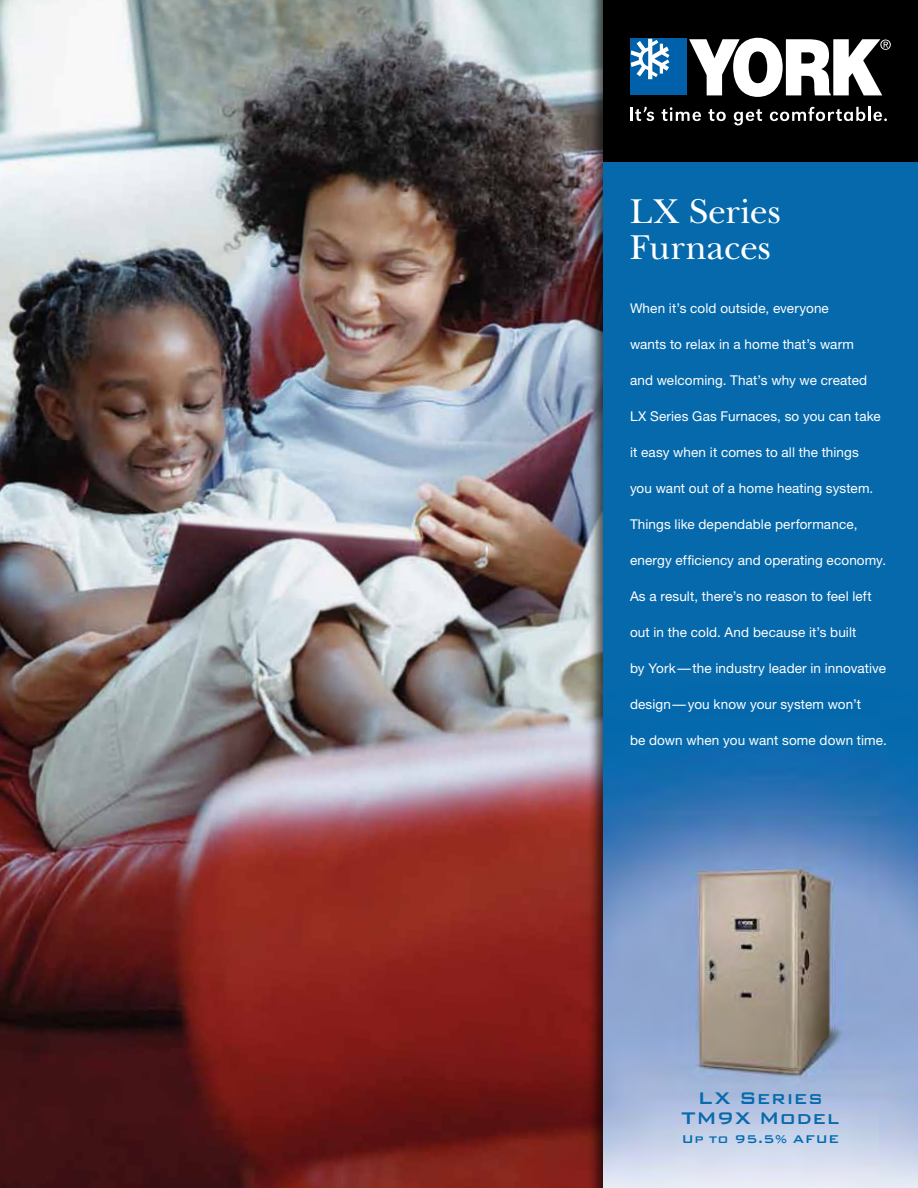
<style>
.page{position:relative;width:918px;height:1188px;background:#fff}
.page>*{position:absolute;margin:0;border:0;box-sizing:border-box;transform-origin:0 0}
.t1{font:36px/36px "New Baskerville";color:#fff}
.t2{font:22.5px "Bank Gothic BT Medium SC850";color:#066aad}
.t3{font:19.2px "Bank Gothic BT Medium SC850";color:#066aad}
.t4{font:15px "Bank Gothic BT Medium SC850";letter-spacing:.02em;color:#066aad}
.t5{font:13.5px "Helvetica Neue";letter-spacing:.01em;color:#fff}
.s1{font-size:22.5px}
.s2{font-size:19.2px}
.s3{font-size:12.75px}
</style>
<div class="page">
<img style="left:0;top:0;width:587px;height:1188px">
<div style="left:587px;top:0;width:331px;height:1188px;background:#000;opacity:.65"></div>
<div style="left:603px;top:0;width:315px;height:162px;background:#000"></div>
<div style="left:631px;top:39px;width:56px;height:56px;background:#0060a9"></div>
<svg style="left:631px;top:39px;width:38px;height:40px"></svg>
<svg style="left:630px;top:107px;width:24px;height:14px"></svg>
<svg style="left:662px;top:107px;width:39px;height:14px"></svg>
<svg style="left:708px;top:109px;width:18px;height:12px"></svg>
<svg style="left:734px;top:109px;width:28px;height:16px"></svg>
<svg style="left:770px;top:107px;width:95px;height:14px"></svg>
<hr style="left:868px;top:107px;width:3px;height:14px;background:#fff">
<svg style="left:873px;top:112px;width:14px;height:9px"></svg>
<svg style="left:689px;top:38px;width:202px;height:59px"></svg>
<h1 class="t1" style="left:630px;top:193px;width:152px">LX Series<br>Furnaces</h1>
<p class="t5" style="left:630px;top:300px;width:200px">When it’s cold outside, everyone</p>
<p class="t5" style="left:630px;top:336px;width:225px">wants to relax in a home that’s warm</p>
<p class="t5" style="left:630px;top:372px;width:239px">and welcoming. That’s why we created</p>
<p class="t5" style="left:630px;top:408px;width:252px">LX Series Gas Furnaces, so you can take</p>
<p class="t5" style="left:630px;top:444px;width:230px">it easy when it comes to all the things</p>
<p class="t5" style="left:630px;top:480px;width:245px">you want out of a home heating system.</p>
<p class="t5" style="left:630px;top:516px;width:229px">Things like dependable performance,</p>
<p class="t5" style="left:630px;top:552px;width:258px">energy efficiency and operating economy.</p>
<p class="t5" style="left:630px;top:588px;width:243px">As a result, there’s no reason to feel left</p>
<p class="t5" style="left:630px;top:624px;width:228px">out in the cold. And because it’s built</p>
<p class="t5" style="left:630px;top:660px;width:258px">by York—the industry leader in innovative</p>
<p class="t5" style="left:630px;top:696px;width:233px">design—you know your system won’t</p>
<p class="t5" style="left:630px;top:732px;width:258px">be down when you want some down time.</p>
<h3 class="t3" style="left:698px;top:1089px;width:123px"><span class="s1">LX S</span>eries</h3>
<h2 class="t2" style="left:681px;top:1105px;width:156px">TM9X M<span class="s2">odel</span></h2>
<p class="t4" style="left:681px;top:1131px;width:156px">U<span class="s3">p to</span> 95.5% AFUE</p>
</div>
